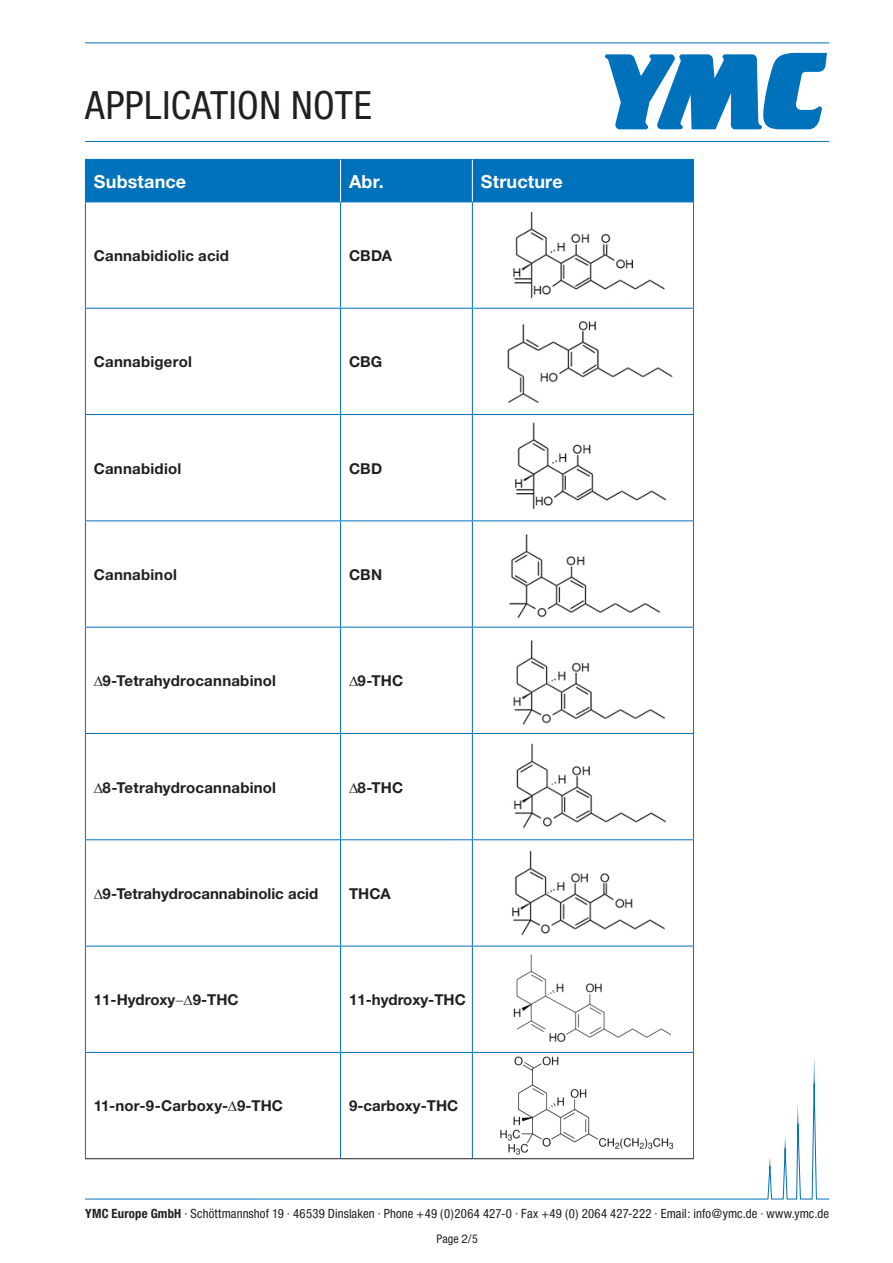
<style>
.page{position:relative;width:893px;height:1263px;background:#fff}
.page>*{position:absolute;margin:0;border:0;box-sizing:border-box;transform-origin:0 0}
.t1{font:condensed 39px "Helvetica Neue";letter-spacing:.015em;color:#231f20}
.t2{font:700 18px "Helvetica Neue";letter-spacing:.01em;color:#fff}
.t3{font:700 15px "Helvetica Neue";letter-spacing:.01em;color:#231f20}
.t4{font:condensed 12.75px "Helvetica Neue";letter-spacing:.01em;color:#231f20}
.t5{font:condensed 12px "Helvetica Neue";color:#231f20}
.s1{font-weight:700}
.s2{font-stretch:normal}
</style>
<div class="page">
<hr style="left:85px;top:43px;width:744px;height:1px;background:#0072bc">
<hr style="left:85px;top:141px;width:744px;height:1px;background:#0072bc">
<svg style="left:605px;top:53px;width:222px;height:76px"></svg>
<svg style="left:84px;top:1043px;width:746px;height:157px"></svg>
<div style="left:86px;top:160px;width:607px;height:42px;background:#0072bc"></div>
<hr style="left:85px;top:734px;width:1px;height:105px;background:#0072bc">
<hr style="left:340px;top:734px;width:1px;height:105px;background:#0072bc">
<hr style="left:472px;top:734px;width:1px;height:105px;background:#0072bc">
<hr style="left:693px;top:734px;width:1px;height:105px;background:#0072bc">
<hr style="left:85px;top:1053px;width:1px;height:105px;background:#0072bc">
<hr style="left:340px;top:1053px;width:1px;height:105px;background:#0072bc">
<hr style="left:472px;top:1053px;width:1px;height:105px;background:#0072bc">
<hr style="left:693px;top:1053px;width:1px;height:105px;background:#0072bc">
<hr style="left:85px;top:1158px;width:256px;height:1px;background:#231f20">
<hr style="left:341px;top:1158px;width:131px;height:1px;background:#231f20">
<hr style="left:472px;top:1158px;width:222px;height:1px;background:#231f20">
<hr style="left:85px;top:159px;width:256px;height:1px;background:#0072bc">
<hr style="left:85px;top:160px;width:1px;height:42px;background:#0072bc">
<hr style="left:341px;top:159px;width:131px;height:1px;background:#0072bc">
<hr style="left:472px;top:159px;width:222px;height:1px;background:#0072bc">
<hr style="left:693px;top:160px;width:1px;height:42px;background:#0072bc">
<hr style="left:85px;top:202px;width:256px;height:1px;background:#0072bc">
<hr style="left:85px;top:202px;width:1px;height:106px;background:#0072bc">
<hr style="left:341px;top:202px;width:131px;height:1px;background:#0072bc">
<hr style="left:340px;top:202px;width:1px;height:106px;background:#0072bc">
<hr style="left:472px;top:202px;width:222px;height:1px;background:#0072bc">
<hr style="left:472px;top:202px;width:1px;height:106px;background:#0072bc">
<hr style="left:693px;top:202px;width:1px;height:106px;background:#0072bc">
<hr style="left:85px;top:308px;width:256px;height:1px;background:#0072bc">
<hr style="left:85px;top:309px;width:1px;height:105px;background:#0072bc">
<hr style="left:341px;top:308px;width:131px;height:1px;background:#0072bc">
<hr style="left:340px;top:309px;width:1px;height:105px;background:#0072bc">
<hr style="left:472px;top:308px;width:222px;height:1px;background:#0072bc">
<hr style="left:472px;top:309px;width:1px;height:105px;background:#0072bc">
<hr style="left:693px;top:309px;width:1px;height:105px;background:#0072bc">
<hr style="left:85px;top:414px;width:256px;height:1px;background:#0072bc">
<hr style="left:85px;top:415px;width:1px;height:105px;background:#0072bc">
<hr style="left:341px;top:414px;width:131px;height:1px;background:#0072bc">
<hr style="left:340px;top:415px;width:1px;height:105px;background:#0072bc">
<hr style="left:472px;top:414px;width:222px;height:1px;background:#0072bc">
<hr style="left:472px;top:415px;width:1px;height:105px;background:#0072bc">
<hr style="left:693px;top:415px;width:1px;height:105px;background:#0072bc">
<hr style="left:85px;top:520px;width:256px;height:1px;background:#0072bc">
<hr style="left:85px;top:521px;width:1px;height:106px;background:#0072bc">
<hr style="left:341px;top:520px;width:131px;height:1px;background:#0072bc">
<hr style="left:340px;top:521px;width:1px;height:106px;background:#0072bc">
<hr style="left:472px;top:520px;width:222px;height:1px;background:#0072bc">
<hr style="left:472px;top:521px;width:1px;height:106px;background:#0072bc">
<hr style="left:693px;top:521px;width:1px;height:106px;background:#0072bc">
<hr style="left:85px;top:627px;width:256px;height:1px;background:#0072bc">
<hr style="left:85px;top:627px;width:1px;height:106px;background:#0072bc">
<hr style="left:341px;top:627px;width:131px;height:1px;background:#0072bc">
<hr style="left:340px;top:627px;width:1px;height:106px;background:#0072bc">
<hr style="left:472px;top:627px;width:222px;height:1px;background:#0072bc">
<hr style="left:472px;top:627px;width:1px;height:106px;background:#0072bc">
<hr style="left:693px;top:627px;width:1px;height:106px;background:#0072bc">
<hr style="left:85px;top:733px;width:256px;height:1px;background:#0072bc">
<hr style="left:341px;top:733px;width:131px;height:1px;background:#0072bc">
<hr style="left:472px;top:733px;width:222px;height:1px;background:#0072bc">
<hr style="left:85px;top:839px;width:256px;height:1px;background:#0072bc">
<hr style="left:85px;top:840px;width:1px;height:106px;background:#0072bc">
<hr style="left:341px;top:839px;width:131px;height:1px;background:#0072bc">
<hr style="left:340px;top:840px;width:1px;height:106px;background:#0072bc">
<hr style="left:472px;top:839px;width:222px;height:1px;background:#0072bc">
<hr style="left:472px;top:840px;width:1px;height:106px;background:#0072bc">
<hr style="left:693px;top:840px;width:1px;height:106px;background:#0072bc">
<hr style="left:85px;top:946px;width:256px;height:1px;background:#0072bc">
<hr style="left:85px;top:946px;width:1px;height:106px;background:#0072bc">
<hr style="left:341px;top:946px;width:131px;height:1px;background:#0072bc">
<hr style="left:340px;top:946px;width:1px;height:106px;background:#0072bc">
<hr style="left:472px;top:946px;width:222px;height:1px;background:#0072bc">
<hr style="left:472px;top:946px;width:1px;height:106px;background:#0072bc">
<hr style="left:693px;top:946px;width:1px;height:106px;background:#0072bc">
<hr style="left:85px;top:1052px;width:256px;height:1px;background:#0072bc">
<hr style="left:341px;top:1052px;width:131px;height:1px;background:#0072bc">
<hr style="left:472px;top:1052px;width:222px;height:1px;background:#0072bc">
<hr style="left:340px;top:160px;width:1px;height:42px;background:#fff">
<hr style="left:472px;top:160px;width:1px;height:42px;background:#fff">
<img style="left:513px;top:211px;width:152px;height:88px">
<img style="left:507px;top:321px;width:166px;height:83px">
<img style="left:515px;top:423px;width:152px;height:87px">
<img style="left:509px;top:534px;width:151px;height:84px">
<img style="left:513px;top:640px;width:153px;height:85px">
<img style="left:513px;top:743px;width:153px;height:86px">
<img style="left:512px;top:850px;width:153px;height:86px">
<img style="left:504px;top:954px;width:166px;height:94px">
<img style="left:497px;top:1053px;width:180px;height:104px">
<svg style="left:228px;top:1101px;width:9px;height:10px"></svg>
<h1 class="t1" style="left:85px;top:83px;width:288px">APPLICATION NOTE</h1>
<p class="t2" style="left:94px;top:170px;width:94px">Substance</p>
<p class="t2" style="left:349px;top:170px;width:36px">Abr.</p>
<p class="t2" style="left:481px;top:170px;width:83px">Structure</p>
<p class="t3" style="left:94px;top:246px;width:137px">Cannabidiolic acid</p>
<p class="t3" style="left:349px;top:246px;width:45px">CBDA</p>
<p class="t3" style="left:94px;top:353px;width:100px">Cannabigerol</p>
<p class="t3" style="left:349px;top:353px;width:35px">CBG</p>
<p class="t3" style="left:94px;top:459px;width:89px">Cannabidiol</p>
<p class="t3" style="left:349px;top:459px;width:35px">CBD</p>
<p class="t3" style="left:94px;top:565px;width:84px">Cannabinol</p>
<p class="t3" style="left:349px;top:565px;width:35px">CBN</p>
<p class="t3" style="left:102px;top:671px;width:175px">9-Tetrahydrocannabinol</p>
<p class="t3" style="left:358px;top:671px;width:47px">9-THC</p>
<p class="t3" style="left:102px;top:778px;width:175px">8-Tetrahydrocannabinol</p>
<p class="t3" style="left:358px;top:778px;width:47px">8-THC</p>
<p class="t3" style="left:102px;top:884px;width:217px">9-Tetrahydrocannabinolic acid</p>
<p class="t3" style="left:349px;top:884px;width:43px">THCA</p>
<p class="t3" style="left:94px;top:990px;width:146px">11-Hydroxy 9-THC</p>
<p class="t3" style="left:349px;top:990px;width:118px">11-hydroxy-THC</p>
<p class="t3" style="left:94px;top:1097px;width:190px">11-nor-9-Carboxy- 9-THC</p>
<p class="t3" style="left:349px;top:1097px;width:111px">9-carboxy-THC</p>
<p class="t4" style="left:85px;top:1206px;width:745px"><span class="s1">YMC Europe GmbH</span> · Schöttmannshof 19 · 46539 Dinslaken · Phone +49 (0)2064 427-0 · Fax +49 (0) 2064 427-222 · Email: info@ymc.de · www.ymc.de</p>
<p class="t5" style="left:436px;top:1231px;width:43px">Page <span class="s2">2</span>/5</p>
</div>
